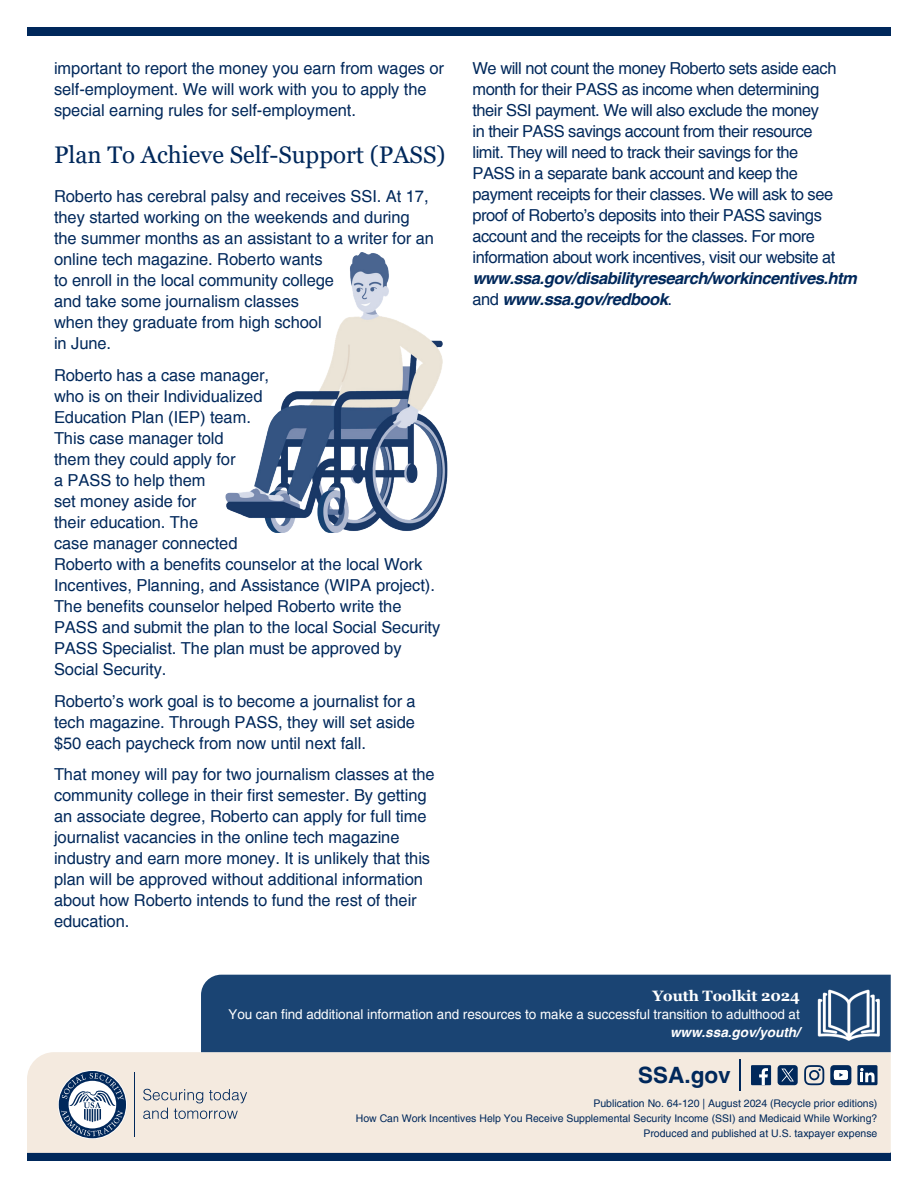
<style>
.page{position:relative;width:918px;height:1188px;background:#fff}
.page>*{position:absolute;margin:0;border:0;box-sizing:border-box;transform-origin:0 0}
.t1{font:24px "Georgia";color:#00285b}
.t2{font:700 22.5px "Helvetica";color:#00285b}
.t3{font:16.5px/21px "Helvetica";letter-spacing:-.005em;color:#00285b}
.t4{font:16.5px/21px "Helvetica";letter-spacing:-.03em;color:#00285b}
.t5{font:700 15px "Georgia";letter-spacing:-.005em;color:#fff}
.t6{font:13.5px/18px "Helvetica";letter-spacing:-.005em;color:#fff;text-align:right}
.t7{font:10.5px "Helvetica";color:#00285b}
.s1{font-weight:700;font-style:italic}
</style>
<div class="page">
<div style="left:27px;top:27px;width:864px;height:8px;background:#00285b"></div>
<div style="left:27px;top:1153px;width:864px;height:8px;background:#00285b"></div>
<div style="left:27px;top:1052px;width:864px;height:101px;background:#f4eadf"></div>
<hr style="left:740px;top:1059px;width:1px;height:32px;background:#00285b">
<div style="left:201px;top:975px;width:690px;height:77px;background:#1a4473"></div>
<img style="left:817px;top:984px;width:64px;height:61px">
<img style="left:225px;top:252px;width:223px;height:280px">
<div style="left:751px;top:1065px;width:20px;height:20px;background:#00285b"></div>
<svg style="left:759px;top:1068px;width:9px;height:17px"></svg>
<svg style="left:804px;top:1065px;width:20px;height:20px"></svg>
<svg style="left:830px;top:1065px;width:21px;height:20px"></svg>
<div style="left:857px;top:1065px;width:21px;height:20px;background:#00285b"></div>
<svg style="left:860px;top:1068px;width:15px;height:14px"></svg>
<svg style="left:143px;top:1089px;width:104px;height:30px;background:#cecbca"></svg>
<hr style="left:134px;top:1072px;width:1px;height:65px;background:#00285b">
<svg style="left:58px;top:1070px;width:69px;height:69px"></svg>
<div style="left:59px;top:1071px;width:67px;height:67px;background:#00285b;border-radius:50%"></div>
<svg style="left:61px;top:1073px;width:63px;height:63px"></svg>
<div style="left:778px;top:1065px;width:20px;height:20px;background:#00285b;border-radius:3px"></div>
<svg style="left:781px;top:1069px;width:13px;height:12px"></svg>
<p class="t3" style="left:54px;top:58px;width:392px">important to report the money you earn from wages or self-employment. We will work with you to apply the special earning rules for self-employment.</p>
<h1 class="t1" style="left:54px;top:141px;width:393px">Plan To Achieve Self-Support (PASS)</h1>
<p class="t3" style="left:54px;top:186px;width:382px">Roberto has cerebral palsy and receives SSI. At 17, they started working on the weekends and during the summer months as an assistant to a writer for an online tech magazine. Roberto wants<br>to enroll in the local community college<br>and take some journalism classes<br>when they graduate from high school<br>in June.</p>
<p class="t3" style="left:54px;top:365px;width:388px">Roberto has a case manager,<br>who is on their Individualized<br>Education Plan (IEP) team.<br>This case manager told<br>them they could apply for<br>a PASS to help them<br>set money aside for<br>their education. The<br>case manager connected<br>Roberto with a benefits counselor at the local Work<br>Incentives, Planning, and Assistance (WIPA project).<br>The benefits counselor helped Roberto write the<br>PASS and submit the plan to the local Social Security<br>PASS Specialist. The plan must be approved by<br>Social Security.</p>
<p class="t3" style="left:54px;top:691px;width:363px;text-align:justify">Roberto’s work goal is to become a journalist for a tech magazine. Through PASS, they will set aside $50 each paycheck from now until next fall.</p>
<p class="t3" style="left:54px;top:765px;width:382px">That money will pay for two journalism classes at the community college in their first semester. By getting an associate degree, Roberto can apply for full time journalist vacancies in the online tech magazine industry and earn more money. It is unlikely that this plan will be approved without additional information about how Roberto intends to fund the rest of their education.</p>
<p class="t4" style="left:473px;top:59px;width:386px">We will not count the money Roberto sets aside each month for their PASS as income when determining<br>their SSI payment. We will also exclude the money<br>in their PASS savings account from their resource<br>limit. They will need to track their savings for the<br>PASS in a separate bank account and keep the payment receipts for their classes. We will ask to see proof of Roberto’s deposits into their PASS savings account and the receipts for the classes. For more information about work incentives, visit our website at <span class="s1">www.ssa.gov/disabilityresearch/workincentives.htm </span>and <span class="s1">www.ssa.gov/redbook</span>.</p>
<p class="t5" style="left:652px;top:986px;width:149px">Youth Toolkit 2024</p>
<p class="t6" style="left:228px;top:1006px;width:573px">You can find additional information and resources to make a successful transition to adulthood at <span class="s1">www.ssa.gov/youth/</span></p>
<p class="t2" style="left:638px;top:1062px;width:94px">SSA.gov</p>
<p class="t7" style="left:593px;top:1097px;width:286px">Publication No. 64-120 | August 2024 (Recycle prior editions)</p>
<p class="t7" style="left:356px;top:1112px;width:523px">How Can Work Incentives Help You Receive Supplemental Security Income (SSI) and Medicaid While Working?</p>
<p class="t7" style="left:643px;top:1127px;width:236px">Produced and published at U.S. taxpayer expense</p>
</div>
